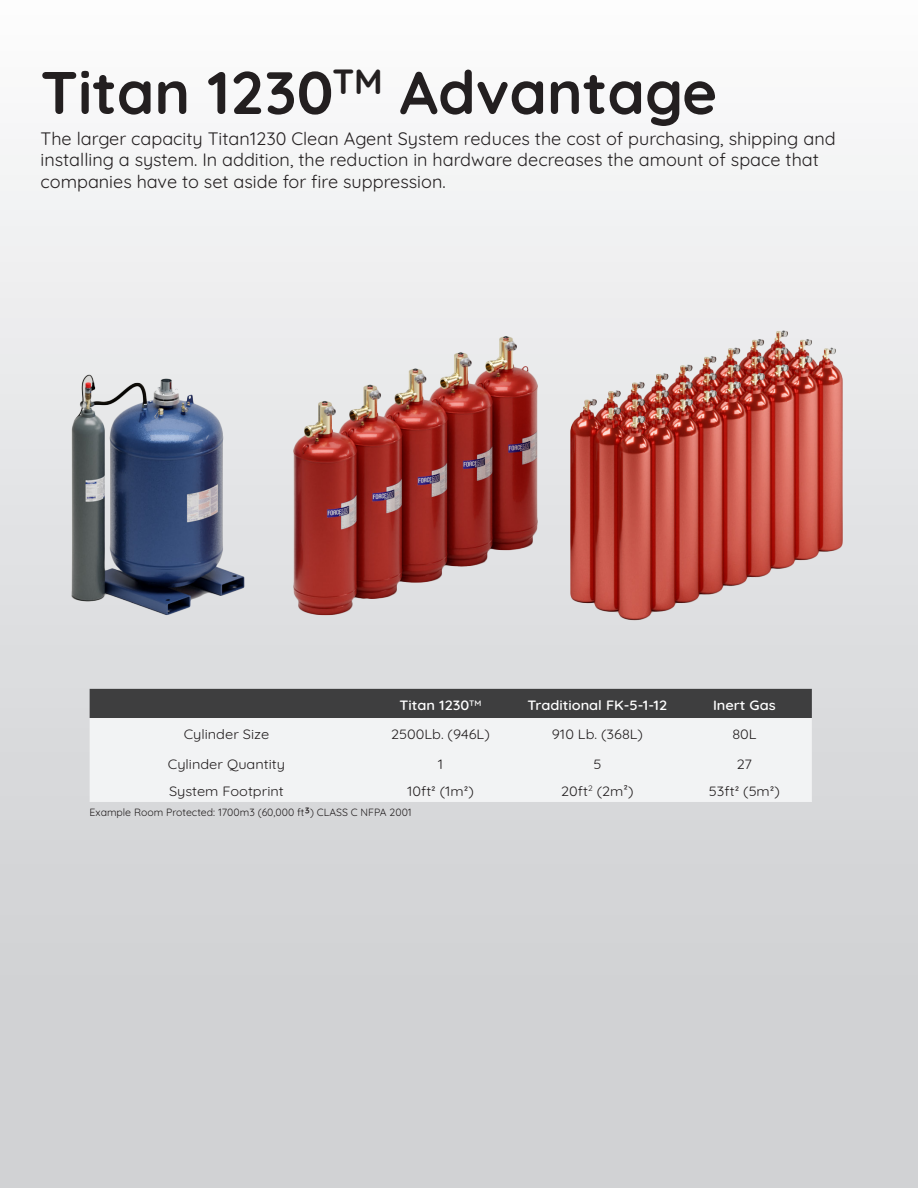
<style>
.page{position:relative;width:918px;height:1188px;background:#fff}
.page>*{position:absolute;margin:0;border:0;box-sizing:border-box;transform-origin:0 0}
.t1{font:700 60px "Quicksand";color:#231f20}
.t2{font:18px/21.6px "Quicksand";color:#231f20}
.t3{font:13.5px "Quicksand";color:#231f20;scale:1.08 1}
.t4{font:600 13.5px "Quicksand";color:#fff;scale:1.08 1}
.t5{font:10.5px "Quicksand";color:#231f20}
.s1{font-size:18px}
</style>
<div class="page">
<div style="left:0;top:0;width:918px;height:1188px;background:linear-gradient(to bottom,#f9f9fa,#cacbcd)"></div>
<div style="left:90px;top:689px;width:722px;height:29px;background:#3e3e3f"></div>
<div style="left:90px;top:718px;width:722px;height:84px;background:#f2f3f4"></div>
<img style="left:40px;top:309px;width:820px;height:350px">
<p class="t1" style="left:40px;top:46px;width:678px">Titan 1230<sup>TM</sup> Advantage</p>
<p class="t2" style="left:40px;top:126px;width:797px">The larger capacity Titan1230 Clean Agent System reduces the cost of purchasing, shipping and installing a system. In addition, the reduction in hardware decreases the amount of space that companies have to set aside for fire suppression.</p>
<p class="t4" style="left:400px;top:695px;width:77px">Titan 1230<sup>TM</sup></p>
<p class="t4" style="left:527px;top:695px;width:131px">Traditional FK-5-1-12</p>
<p class="t4" style="left:713px;top:695px;width:60px">Inert Gas</p>
<p class="t3" style="left:184px;top:724px;width:81px">Cylinder Size</p>
<p class="t3" style="left:391px;top:724px;width:93px">2500Lb. (946L)</p>
<p class="t3" style="left:552px;top:724px;width:86px">910 Lb. (368L)</p>
<p class="t3" style="left:732px;top:724px;width:24px">80L</p>
<p class="t3" style="left:168px;top:753px;width:110px">Cylinder Quantity</p>
<p class="t3" style="left:438px;top:753px;width:6px">1</p>
<p class="t3" style="left:593px;top:753px;width:9px">5</p>
<p class="t3" style="left:737px;top:753px;width:16px">27</p>
<p class="t3" style="left:169px;top:781px;width:108px">System Footprint</p>
<p class="t3" style="left:407px;top:781px;width:63px">10ft2 (1m2)</p>
<p class="t3" style="left:561px;top:781px;width:69px">20ft<sup>2</sup> (2m²)</p>
<p class="t3" style="left:709px;top:781px;width:67px">53ft2 (5m2)</p>
<p class="t5" style="left:90px;top:804px;width:324px">Example Room Protected: 1700m3 (60,000 ft<span class="s1">³</span>) CLASS C NFPA 2001</p>
</div>
